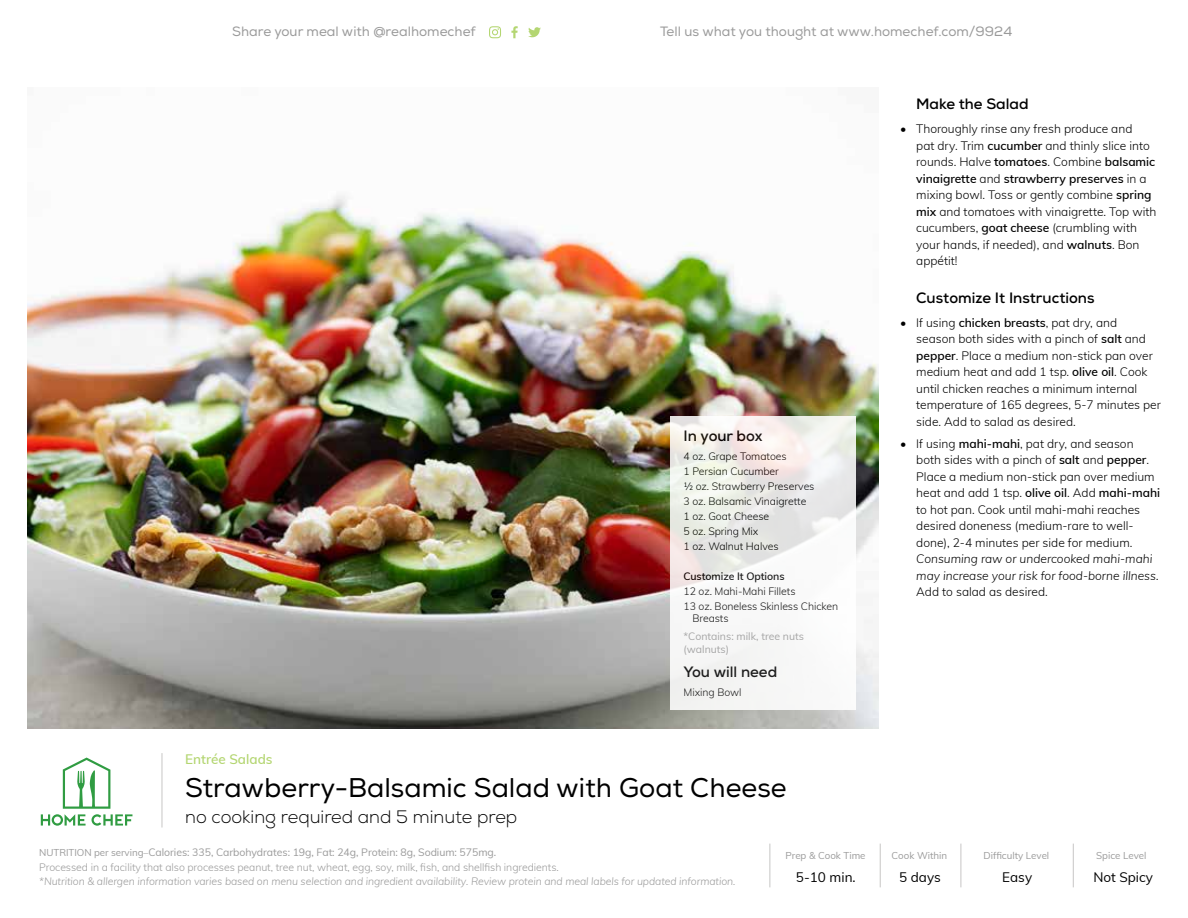
<style>
.page{position:relative;width:1188px;height:918px;background:#fff}
.page>*{position:absolute;margin:0;border:0;box-sizing:border-box;transform-origin:0 0}
.t1{font:27px "Nexa";color:#000}
.t2{font:300 18px "Nexa";color:#000}
.t3{font:700 15px "Nexa";color:#000}
.t4{font:13.5px "Nexa";color:#9a9a9a}
.t5{font:13.5px "Muli";color:#000}
.t6{font:600 13.5px "Muli";color:#b4d672}
.t7{font:300 12px/16.5px "Muli";color:#000}
.t8{font:italic 300 12px/16.5px "Muli";color:#000}
.t9{font:300 10.5px/15px "Muli";letter-spacing:-.005em;color:#000}
.t10{font:300 10.5px/15.1px "Muli";letter-spacing:-.005em;color:#9a9a9a}
.t11{font:italic 300 10.5px "Muli";letter-spacing:-.005em;color:#9a9a9a}
.t12{font:10.5px/12.6px "Muli";color:#9a9a9a}
.t13{font:600 10.5px "Muli";letter-spacing:-.005em;color:#000}
.t14{font:9.75px "Muli";color:#9a9a9a}
.s1{font-weight:600}
.s2{font-weight:400;font-size:9.75px}
.s3{font-weight:400}
</style>
<div class="page">
<img style="left:27px;top:195px;width:852px;height:534px">
<hr style="left:880px;top:844px;width:1px;height:43px;background:#c7c6c5">
<hr style="left:961px;top:844px;width:1px;height:43px;background:#c7c6c5">
<hr style="left:1073px;top:844px;width:1px;height:43px;background:#c7c6c5">
<hr style="left:770px;top:844px;width:1px;height:43px;background:#c7c6c5">
<hr style="left:162px;top:753px;width:1px;height:75px;background:#c7c6c5">
<svg style="left:511px;top:26px;width:7px;height:12px"></svg>
<svg style="left:489px;top:26px;width:12px;height:12px"></svg>
<svg style="left:528px;top:27px;width:13px;height:10px"></svg>
<svg style="left:670px;top:416px;width:185px;height:293px;fill:#f6f5f4"></svg>
<svg style="left:41px;top:758px;width:91px;height:68px"></svg>
<p class="t4" style="left:232px;top:23px;width:245px">Share your meal with @realhomechef</p>
<p class="t4" style="left:660px;top:23px;width:354px">Tell us what you thought at www.homechef.com/9924</p>
<p class="t3" style="left:684px;top:426px;width:80px">In your box</p>
<p class="t9" style="left:684px;top:448px;width:132px">4 oz. Grape Tomatoes<br>1 Persian Cucumber<br>½ oz. Strawberry Preserves<br>3 oz. Balsamic Vinaigrette<br>1 oz. Goat Cheese<br>5 oz. Spring Mix<br>1 oz. Walnut Halves</p>
<p class="t13" style="left:684px;top:568px;width:103px">Customize It Options</p>
<p class="t9" style="left:684px;top:583px;width:156px">12 oz. Mahi-Mahi Fillets<br>13 oz. Boneless Skinless Chicken</p>
<p class="t9" style="left:693px;top:610px;width:38px">Breasts</p>
<p class="t12" style="left:684px;top:629px;width:122px">*Contains: milk, tree nuts (walnuts)</p>
<p class="t3" style="left:684px;top:662px;width:95px">You will need</p>
<p class="t9" style="left:684px;top:684px;width:60px">Mixing Bowl</p>
<p class="t6" style="left:185px;top:749px;width:89px">Entrée Salads</p>
<h1 class="t1" style="left:185px;top:772px;width:603px">Strawberry-Balsamic Salad with Goat Cheese</h1>
<h2 class="t2" style="left:185px;top:806px;width:334px">no cooking required and 5 minute prep</h2>
<p class="t3" style="left:916px;top:95px;width:114px">Make the Salad</p>
<p class="t7" style="left:916px;top:120px;width:242px;text-indent:-16px">• Thoroughly rinse any fresh produce and<br>pat dry. Trim <span class="s1">cucumber</span> and thinly slice into rounds. Halve <span class="s1">tomatoes</span>. Combine <span class="s1">balsamic vinaigrette</span> and <span class="s1">strawberry preserves</span> in a mixing bowl. Toss or gently combine <span class="s1">spring mix</span> and tomatoes with vinaigrette. Top with cucumbers, <span class="s1">goat cheese</span> (crumbling with your hands, if needed), and <span class="s1">walnuts</span>. Bon appétit!</p>
<p class="t3" style="left:916px;top:288px;width:180px">Customize It Instructions</p>
<p class="t7" style="left:916px;top:314px;width:246px;text-indent:-16px">• If using <span class="s1">chicken breasts</span>, pat dry, and<br>season both sides with a pinch of <span class="s1">salt</span> and <span class="s1">pepper</span>. Place a medium non-stick pan over medium heat and add 1 tsp. <span class="s1">olive oil</span>. Cook until chicken reaches a minimum internal temperature of 165 degrees, 5-7 minutes per side. Add to salad as desired.</p>
<p class="t7" style="left:916px;top:435px;width:245px;text-indent:-16px">• If using <span class="s1">mahi-mahi</span>, pat dry, and season both sides with a pinch of <span class="s1">salt</span> and <span class="s1">pepper</span>.<br>Place a medium non-stick pan over medium heat and add 1 tsp. <span class="s1">olive oil</span>. Add <span class="s1">mahi-mahi </span>to hot pan. Cook until mahi-mahi reaches desired doneness (medium-rare to well&shy;done), 2-4 minutes per side for medium.</p>
<p class="t8" style="left:916px;top:550px;width:244px">Consuming raw or undercooked mahi-mahi may increase your risk for food-borne illness.</p>
<p class="t7" style="left:916px;top:583px;width:133px">Add to salad as desired.</p>
<p class="t10" style="left:39px;top:844px;width:521px"><span class="s2">NUTRITION per serving–</span><span class="s3">Calories: 335, Carbohydrates: 19g, Fat: 24g, Protein: 8g, Sodium: 575mg.<br></span>Processed in a facility that also processes peanut, tree nut, wheat, egg, soy, milk, fish, and shellfish ingredients.</p>
<p class="t11" style="left:39px;top:874px;width:698px">*Nutrition &amp; allergen information varies based on menu selection and ingredient availability. Review protein and meal labels for updated information.</p>
<p class="t14" style="left:785px;top:849px;width:82px">Prep &amp; Cook Time</p>
<p class="t14" style="left:892px;top:849px;width:57px">Cook Within</p>
<p class="t14" style="left:984px;top:849px;width:67px">Difficulty Level</p>
<p class="t14" style="left:1096px;top:849px;width:52px">Spice Level</p>
<p class="t5" style="left:796px;top:867px;width:61px">5-10 min.</p>
<p class="t5" style="left:899px;top:867px;width:43px">5 days</p>
<p class="t5" style="left:1002px;top:867px;width:31px">Easy</p>
<p class="t5" style="left:1093px;top:867px;width:61px">Not Spicy</p>
</div>
